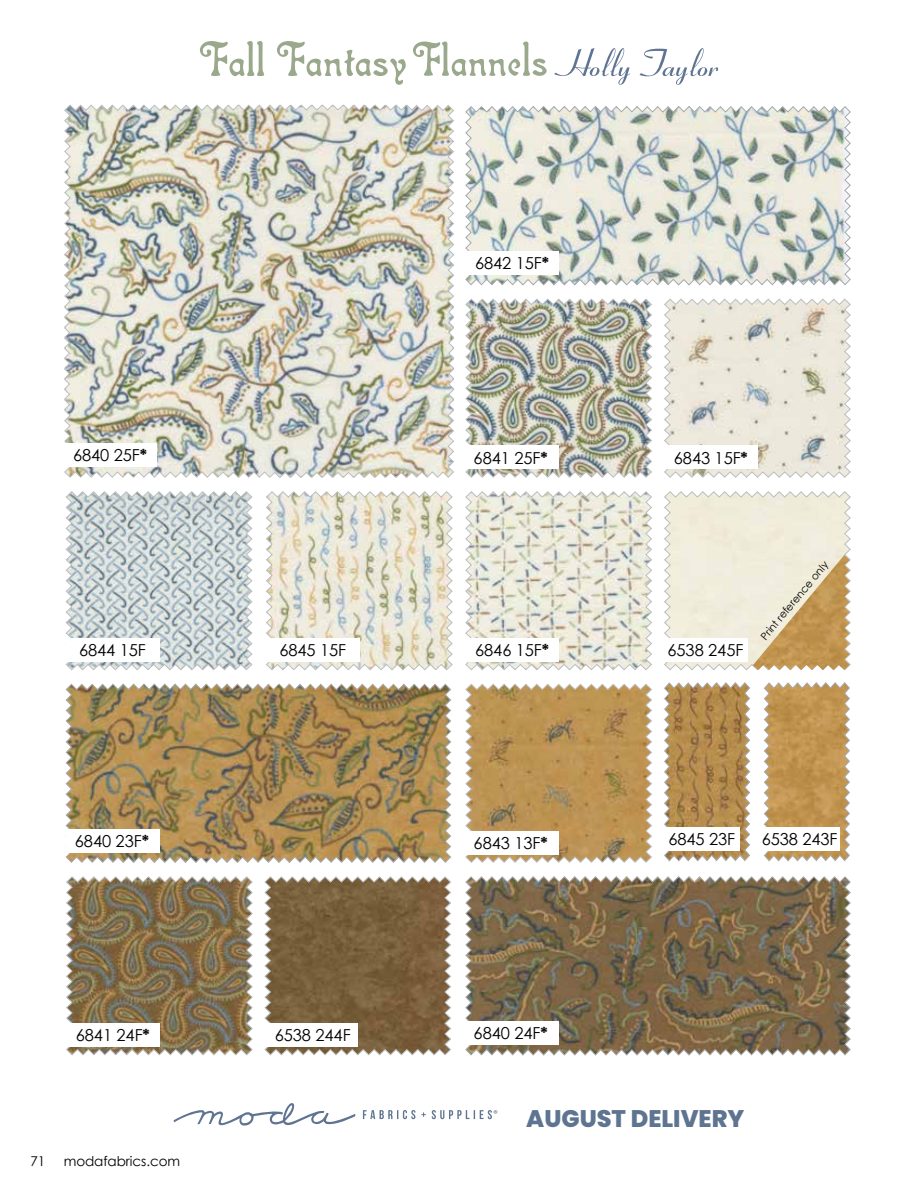
<style>
.page{position:relative;width:918px;height:1188px;background:#fff}
.page>*{position:absolute;margin:0;border:0;box-sizing:border-box;transform-origin:0 0}
.t1{font:800 24px "Poppins";color:#5f7491}
.t2{font:16.5px "Century Gothic";letter-spacing:-.005em;color:#000}
.t3{font:13.5px "Century Gothic";letter-spacing:-.005em;color:#000}
.t4{font:10.5px "Century Gothic";color:#000}
.s1{font-weight:700}
</style>
<div class="page">
<svg style="left:764px;top:682px;width:86px;height:179px;background:#c49d63"></svg>
<div style="left:764px;top:827px;width:75px;height:24px;background:#fff"></div>
<svg style="left:174px;top:1103px;width:181px;height:23px"></svg>
<svg style="left:363px;top:1110px;width:134px;height:9px"></svg>
<img style="left:64px;top:105px;width:390px;height:373px">
<div style="left:64px;top:443px;width:93px;height:24px;background:#fff"></div>
<svg style="left:465px;top:106px;width:386px;height:179px;background:#d3d7cf"></svg>
<img style="left:66px;top:684px;width:385px;height:179px">
<svg style="left:465px;top:876px;width:386px;height:179px;background:#806f53"></svg>
<div style="left:466px;top:251px;width:93px;height:24px;background:#fff"></div>
<div style="left:66px;top:829px;width:93px;height:24px;background:#fff"></div>
<div style="left:466px;top:1021px;width:93px;height:24px;background:#fff"></div>
<img style="left:465px;top:299px;width:187px;height:179px">
<svg style="left:465px;top:491px;width:187px;height:179px;background:#e1e0d4"></svg>
<svg style="left:465px;top:684px;width:187px;height:179px;background:#bd9961"></svg>
<svg style="left:264px;top:876px;width:187px;height:179px;background:#826b4b"></svg>
<svg style="left:66px;top:876px;width:187px;height:179px;background:#8b7a5c"></svg>
<svg style="left:66px;top:491px;width:186px;height:179px;background:#c5ced0"></svg>
<svg style="left:664px;top:299px;width:187px;height:179px;background:#e5e2d7"></svg>
<svg style="left:664px;top:491px;width:187px;height:179px;background:#efecdc"></svg>
<svg style="left:266px;top:491px;width:187px;height:179px;background:#e2dfd0"></svg>
<div style="left:466px;top:446px;width:93px;height:23px;background:#fff"></div>
<div style="left:466px;top:638px;width:93px;height:24px;background:#fff"></div>
<div style="left:466px;top:831px;width:93px;height:23px;background:#fff"></div>
<div style="left:265px;top:1023px;width:93px;height:24px;background:#fff"></div>
<div style="left:66px;top:1023px;width:93px;height:24px;background:#fff"></div>
<div style="left:66px;top:638px;width:93px;height:24px;background:#fff"></div>
<div style="left:664px;top:446px;width:93px;height:23px;background:#fff"></div>
<div style="left:664px;top:638px;width:84px;height:24px;background:#fff"></div>
<div style="left:266px;top:638px;width:93px;height:24px;background:#fff"></div>
<svg style="left:664px;top:682px;width:86px;height:179px;background:#b5925e"></svg>
<div style="left:664px;top:827px;width:75px;height:24px;background:#fff"></div>
<img style="left:753px;top:555px;width:97px;height:115px">
<svg style="left:554px;top:48px;width:164px;height:37px"></svg>
<svg style="left:200px;top:41px;width:206px;height:44px"></svg>
<svg style="left:413px;top:42px;width:134px;height:34px"></svg>
<p class="t2" style="left:475px;top:252px;width:76px">6842 15F<span class="s1">*</span></p>
<p class="t2" style="left:73px;top:444px;width:76px">6840 25F<span class="s1">*</span></p>
<p class="t2" style="left:474px;top:446px;width:76px">6841 25F<span class="s1">*</span></p>
<p class="t2" style="left:674px;top:446px;width:76px">6843 15F<span class="s1">*</span></p>
<p class="t2" style="left:79px;top:639px;width:68px">6844 15F</p>
<p class="t2" style="left:279px;top:639px;width:68px">6845 15F</p>
<p class="t2" style="left:475px;top:639px;width:76px">6846 15F<span class="s1">*</span></p>
<p class="t2" style="left:668px;top:639px;width:77px">6538 245F</p>
<p class="t4" style="left:757px;top:633px;width:100px;rotate:-50deg">Print reference only</p>
<p class="t2" style="left:75px;top:830px;width:76px">6840 23F<span class="s1">*</span></p>
<p class="t2" style="left:474px;top:831px;width:76px">6843 13F<span class="s1">*</span></p>
<p class="t2" style="left:762px;top:828px;width:77px">6538 243F</p>
<p class="t2" style="left:668px;top:828px;width:68px">6845 23F</p>
<p class="t2" style="left:76px;top:1024px;width:76px">6841 24F<span class="s1">*</span></p>
<p class="t2" style="left:275px;top:1024px;width:77px">6538 244F</p>
<p class="t2" style="left:474px;top:1022px;width:76px">6840 24F<span class="s1">*</span></p>
<p class="t3" style="left:31px;top:1152px;width:16px">71</p>
<p class="t3" style="left:64px;top:1152px;width:118px">modafabrics.com</p>
<h1 class="t1" style="left:526px;top:1105px;width:220px">AUGUST DELIVERY</h1>
</div>
